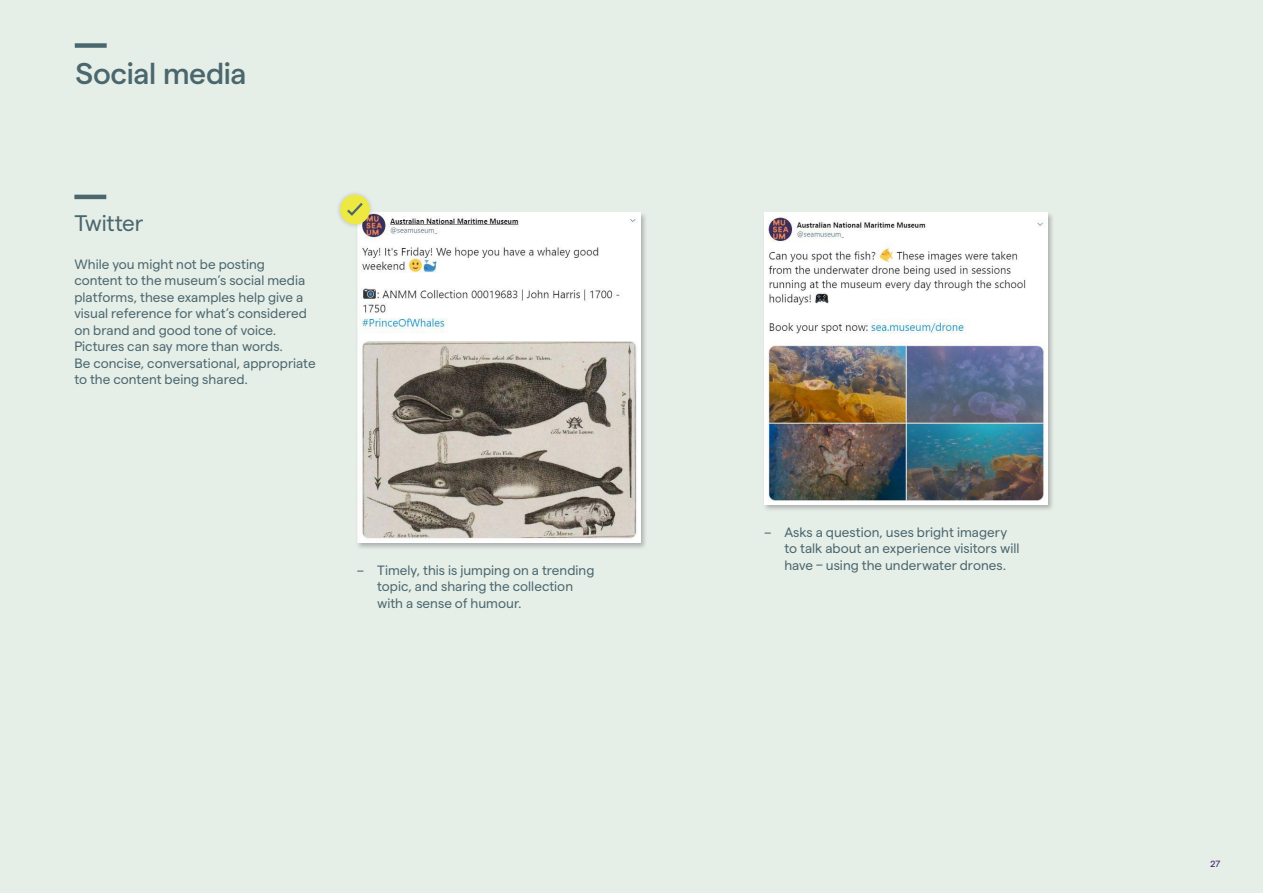
<style>
.page{position:relative;width:1263px;height:893px;background:#e6eee8}
.page>*{position:absolute;margin:0;border:0;box-sizing:border-box;transform-origin:0 0}
.Heading{font:500 30px "Matter";letter-spacing:-.01em;color:#4a676e}
.subheading{font:22.5px "Matter";letter-spacing:-.015em;color:#4a676e}
.Body{font:13.5px/16.5px "Matter";color:#4a676e}
.t1{font:9px "Matter";color:#381366}
</style>
<div class="page">
<div style="left:75px;top:43px;width:32px;height:5px;background:#4a676e"></div>
<hr style="left:74px;top:195px;width:32px;height:4px;background:#4a676e">
<div style="left:355px;top:211px;width:293px;height:339px;background:#231f20;opacity:.3"></div>
<img style="left:357px;top:213px;width:283px;height:330px">
<div style="left:763px;top:211px;width:292px;height:301px;background:#231f20;opacity:.3"></div>
<img style="left:764px;top:213px;width:283px;height:291px">
<div style="left:335px;top:190px;width:39px;height:39px;background:#231f20;opacity:.2"></div>
<div style="left:340px;top:195px;width:30px;height:29px;background:#ede942;border-radius:50%"></div>
<svg style="left:347px;top:203px;width:16px;height:13px"></svg>
<p class="Heading" style="left:76px;top:51px;width:173px">Social media</p>
<p class="subheading" style="left:74px;top:207px;width:70px">Twitter</p>
<p class="Body" style="left:74px;top:255px;width:243px">While you might not be posting content to the museum’s social media platforms, these examples help give a visual reference for what’s considered on brand and good tone of voice.<br>Pictures can say more than words.<br>Be concise, conversational, appropriate to the content being shared.</p>
<p class="Body" style="left:377px;top:561px;width:219px;text-indent:-20px">– Timely, this is jumping on a trending topic, and sharing the collection with a sense of humour.</p>
<p class="Body" style="left:784px;top:522px;width:237px;text-indent:-20px">– Asks a question, uses bright imagery to talk about an experience visitors will have – using the underwater drones.</p>
<p class="t1" style="left:1210px;top:857px;width:12px">27</p>
</div>
